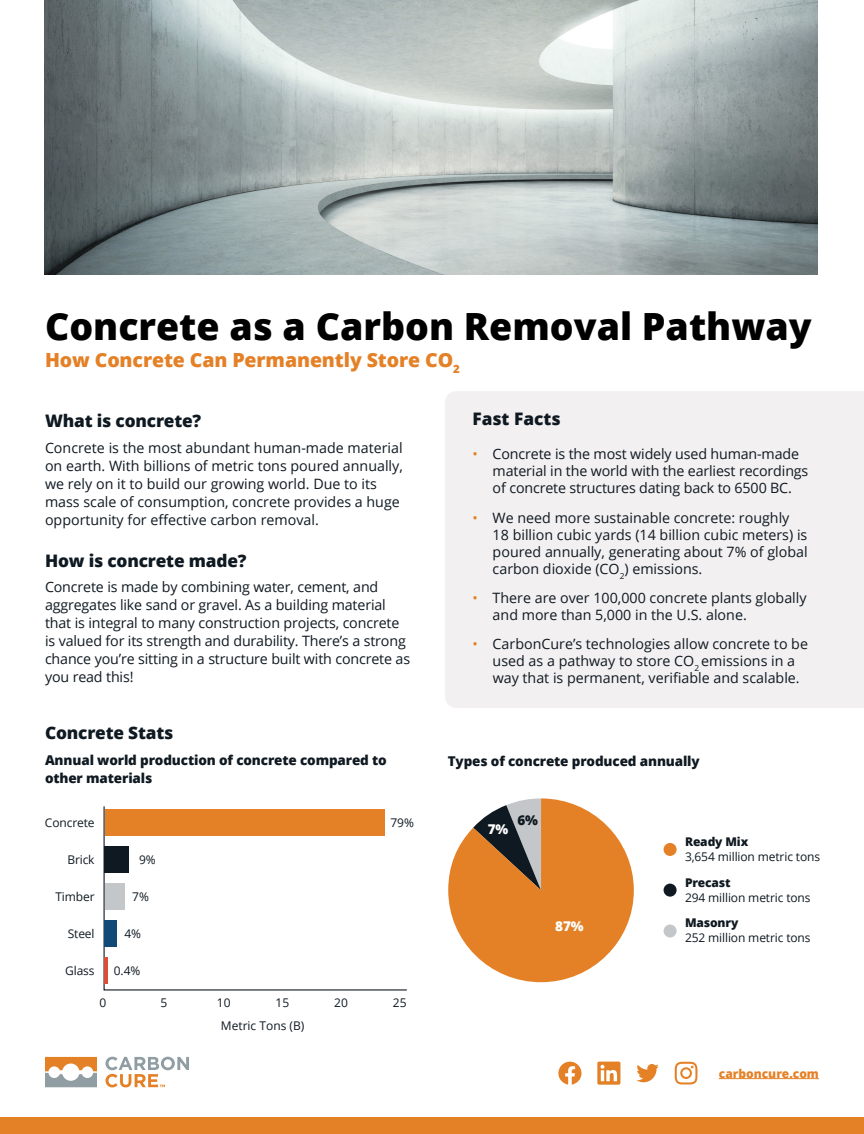
<style>
.page{position:relative;width:864px;height:1134px;background:#fff}
.page>*{position:absolute;margin:0;border:0;box-sizing:border-box;transform-origin:0 0}
.t1{font:800 37.5px "Open Sans";color:#000}
.t2{font:800 19.5px "Open Sans";letter-spacing:-.005em;color:#e48127}
.t3{font:800 17.25px "Open Sans";letter-spacing:-.01em;color:#0f1921}
.t4{font:14.25px/18px "Open Sans";color:#0f1921}
.t5{font:800 13.5px/18px "Open Sans";letter-spacing:-.01em;color:#0f1921}
.t6{font:800 13.5px "Open Sans";color:#fff}
.t7{font:12px "Open Sans";letter-spacing:-.01em;color:#0f1921}
.t8{font:800 12px "Open Sans";letter-spacing:-.01em;color:#0f1921}
.t9{font:800 12px "Open Sans";color:#e48127}
.s1{color:#e48127}
</style>
<div class="page">
<svg style="left:103px;top:806px;width:304px;height:185px"></svg>
<div style="left:445px;top:391px;width:419px;height:317px;background:#f2f0f1"></div>
<svg style="left:45px;top:1057px;width:52px;height:30px"></svg>
<svg style="left:106px;top:1057px;width:83px;height:30px"></svg>
<div style="left:0;top:1118px;width:864px;height:16px;background:#e48127"></div>
<div style="left:105px;top:809px;width:279px;height:27px;background:#e48127"></div>
<div style="left:105px;top:846px;width:24px;height:27px;background:#0f1921"></div>
<div style="left:105px;top:883px;width:19px;height:26px;background:#c3c7c9"></div>
<div style="left:105px;top:920px;width:12px;height:26px;background:#114a76"></div>
<hr style="left:105px;top:957px;width:3px;height:26px;background:#d85035">
<svg style="left:448px;top:798px;width:186px;height:184px"></svg>
<div style="left:664px;top:843px;width:13px;height:13px;background:#e48127;border-radius:50%"></div>
<div style="left:664px;top:884px;width:13px;height:13px;background:#0f1921;border-radius:50%"></div>
<div style="left:664px;top:925px;width:13px;height:13px;background:#c3c7c9;border-radius:50%"></div>
<img style="left:44px;top:0;width:774px;height:274px">
<hr style="left:719px;top:1078px;width:100px;height:1px;background:#e48127">
<svg style="left:675px;top:1062px;width:23px;height:23px"></svg>
<svg style="left:597px;top:1062px;width:23px;height:23px"></svg>
<svg style="left:558px;top:1062px;width:24px;height:23px"></svg>
<svg style="left:636px;top:1064px;width:23px;height:18px"></svg>
<h1 class="t1" style="left:45px;top:311px;width:768px">Concrete as a Carbon Removal Pathway</h1>
<h2 class="t2" style="left:45px;top:352px;width:416px">How Concrete Can Permanently Store CO<sub>2</sub></h2>
<p class="t3" style="left:45px;top:414px;width:158px">What is concrete?</p>
<p class="t4" style="left:45px;top:440px;width:359px">Concrete is the most abundant human-made material on earth. With billions of metric tons poured annually, we rely on it to build our growing world. Due to its mass scale of consumption, concrete provides a huge opportunity for e昀昀ective carbon removal.</p>
<p class="t3" style="left:45px;top:553px;width:203px">How is concrete made?</p>
<p class="t4" style="left:45px;top:580px;width:367px">Concrete is made by combining water, cement, and aggregates like sand or gravel. As a building material that is integral to many construction projects, concrete is valued for its strength and durability. There’s a strong chance you’re sitting in a structure built with concrete as you read this!</p>
<p class="t3" style="left:472px;top:411px;width:90px">Fast Facts</p>
<p class="t4" style="left:493px;top:447px;width:317px;line-height:17.1px;text-indent:-20px"><span class="s1">•</span> Concrete is the most widely used human-made material in the world with the earliest recordings of concrete structures dating back to 6500 BC.</p>
<p class="t4" style="left:493px;top:510px;width:316px;line-height:17.1px;text-indent:-20px"><span class="s1">•</span> We need more sustainable concrete: roughly 18 billion cubic yards (14 billion cubic meters) is poured annually, generating about 7% of global carbon dioxide (CO<sub>2</sub>) emissions.</p>
<p class="t4" style="left:493px;top:591px;width:316px;line-height:17.1px;text-indent:-20px"><span class="s1">•</span> There are over 100,000 concrete plants globally and more than 5,000 in the U.S. alone.</p>
<p class="t4" style="left:493px;top:637px;width:317px;line-height:17.1px;text-indent:-20px"><span class="s1">•</span> CarbonCure’s technologies allow concrete to be used as a pathway to store CO<sub>2</sub> emissions in a way that is permanent, veri昀椀able and scalable.</p>
<p class="t3" style="left:45px;top:726px;width:130px">Concrete Stats</p>
<p class="t5" style="left:45px;top:752px;width:343px">Annual world production of concrete compared to other materials</p>
<p class="t5" style="left:448px;top:754px;width:254px">Types of concrete produced annually</p>
<p class="t7" style="left:45px;top:818px;width:51px">Concrete</p>
<p class="t7" style="left:391px;top:818px;width:25px">79%</p>
<p class="t7" style="left:139px;top:855px;width:18px">9%</p>
<p class="t7" style="left:132px;top:892px;width:18px">7%</p>
<p class="t7" style="left:124px;top:929px;width:18px">4%</p>
<p class="t7" style="left:114px;top:966px;width:28px">0.4%</p>
<p class="t7" style="left:67px;top:855px;width:29px">Brick</p>
<p class="t7" style="left:55px;top:892px;width:41px">Timber</p>
<p class="t7" style="left:68px;top:929px;width:28px">Steel</p>
<p class="t7" style="left:65px;top:966px;width:31px">Glass</p>
<p class="t7" style="left:100px;top:998px;width:8px">0</p>
<p class="t7" style="left:393px;top:998px;width:15px">25</p>
<p class="t7" style="left:217px;top:998px;width:15px">10</p>
<p class="t7" style="left:334px;top:998px;width:15px">20</p>
<p class="t7" style="left:160px;top:998px;width:8px">5</p>
<p class="t7" style="left:276px;top:998px;width:15px">15</p>
<p class="t7" style="left:221px;top:1021px;width:85px">Metric Tons (B)</p>
<p class="t6" style="left:488px;top:824px;width:22px">7%</p>
<p class="t5" style="left:517px;top:813px;width:22px">6%</p>
<p class="t6" style="left:555px;top:921px;width:30px">87%</p>
<p class="t8" style="left:685px;top:837px;width:65px">Ready Mix</p>
<p class="t7" style="left:685px;top:852px;width:137px">3,654 million metric tons</p>
<p class="t8" style="left:685px;top:877px;width:47px">Precast</p>
<p class="t7" style="left:685px;top:892px;width:127px">294 million metric tons</p>
<p class="t8" style="left:685px;top:918px;width:55px">Masonry</p>
<p class="t7" style="left:685px;top:933px;width:127px">252 million metric tons</p>
<p class="t9" style="left:719px;top:1068px;width:102px">carboncure.com</p>
</div>
